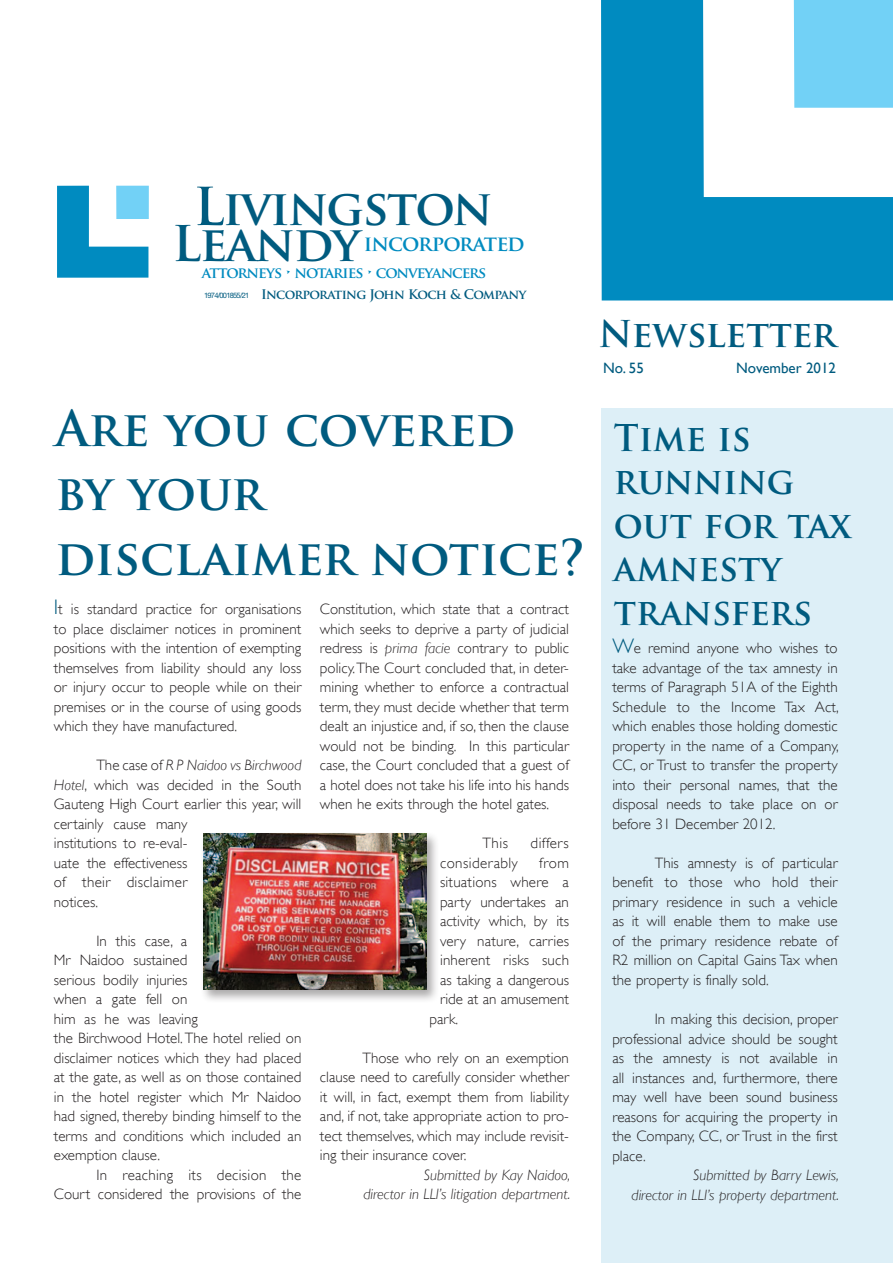
<style>
.page{position:relative;width:893px;height:1263px;background:#fff}
.page>*{position:absolute;margin:0;border:0;box-sizing:border-box;transform-origin:0 0}
.t1{font:700 48px/64.5px "Trajan Pro";letter-spacing:-.015em;color:#005b7f}
.t2{font:700 36px/43.5px "Trajan Pro";color:#005b7f}
.t3{font:700 21px "Trajan Pro";letter-spacing:-.04em;color:#008bc0}
.t4{font:300 15px/19.5px "Gill Sans";color:#231f20;text-align:justify}
.t5{font:italic 300 15px/19.5px "Gill Sans";color:#231f20;text-align:right}
.t6{font:700 15px "Trajan Pro";letter-spacing:-.065em;color:#008bc0}
.t7{font:300 15px "Gill Sans";letter-spacing:.03em;color:#231f20}
.t8{font:15px "Gill Sans";color:#005b7f}
.t9{font:700 12.9px "Trajan Pro";letter-spacing:-.05em;color:#005b7f}
.s1{font-size:51px}
.s2{font-family:"Helvetica Neue";font-weight:400;font-size:7.5px}
.s3{font-size:21px;color:#005b7f}
.s4{font-style:italic}
</style>
<div class="page">
<div style="left:602px;top:408px;width:291px;height:855px;background:#ddeff7"></div>
<svg style="left:601px;top:0;width:292px;height:300px;fill:#008bc0"></svg>
<div style="left:794px;top:0;width:99px;height:108px;background:#72d1f6"></div>
<svg style="left:57px;top:186px;width:91px;height:92px"></svg>
<div style="left:116px;top:186px;width:33px;height:33px;background:#72d1f6"></div>
<div style="left:200px;top:831px;width:240px;height:172px;background:#231f20;opacity:.38"></div>
<img style="left:203px;top:833px;width:223px;height:157px">
<h1 class="t1" style="left:172px;top:190px;width:322px;line-height:35.7px;text-indent:21px"><span class="s1">L</span>ivingston<br>Leandy</h1>
<h3 class="t3" style="left:364px;top:230px;width:162px">incorporated</h3>
<p class="t6" style="left:202px;top:263px;width:286px">attorneys • notaries • conveyancers</p>
<p class="t9" style="left:204px;top:286px;width:324px"><span class="s2">1974/001855/21</span> Incorporating John Koch &amp; Company</p>
<h1 class="t1" style="left:55px;top:397px;width:531px">Are you covered<br>by your<br>disclaimer notice?</h1>
<p class="t4" style="left:54px;top:599px;width:249px"><span class="s3">I</span>t is standard practice for organisations to place disclaimer notices in prominent positions with the intention of exempting themselves from liability should any loss or injury occur to people while on their premises or in the course of using goods which they have manufactured.</p>
<p class="t4" style="left:54px;top:755px;width:249px;text-align:left;text-indent:43px">The case of <span class="s4">R P Naidoo vs Birchwood<br>Hotel</span>, which was decided in the South<br>Gauteng High Court earlier this year, will certainly cause many<br>institutions to re-eval-<br>uate the effectiveness<br>of their disclaimer<br>notices.</p>
<p class="t4" style="left:54px;top:931px;width:249px;text-align:left;text-indent:43px">In this case, a<br>Mr Naidoo sustained<br>serious bodily injuries<br>when a gate fell on<br>him as he was leaving<br>the Birchwood Hotel. The hotel relied on disclaimer notices which they had placed at the gate, as well as on those contained in the hotel register which Mr Naidoo had signed, thereby binding himself to the terms and conditions which included an exemption clause.</p>
<p class="t4" style="left:54px;top:1165px;width:249px;text-align:right">In reaching its decision the<br>Court considered the provisions of the</p>
<p class="t4" style="left:320px;top:599px;width:251px">Constitution, which state that a contract which seeks to deprive a party of judicial redress is <span class="s4">prima facie</span> contrary to public policy. The Court concluded that, in deter&shy;mining whether to enforce a contractual term, they must decide whether that term dealt an injustice and, if so, then the clause would not be binding. In this particular case, the Court concluded that a guest of a hotel does not take his life into his hands when he exits through the hotel gates.</p>
<p class="t4" style="left:482px;top:833px;width:27px">This</p>
<p class="t7" style="left:531px;top:834px;width:40px">differs</p>
<p class="t7" style="left:440px;top:854px;width:79px">considerably</p>
<p class="t4" style="left:539px;top:853px;width:31px">from</p>
<p class="t4" style="left:440px;top:872px;width:130px">situations where a</p>
<p class="t4" style="left:440px;top:892px;width:130px">party undertakes an</p>
<p class="t4" style="left:440px;top:911px;width:131px">activity which, by its</p>
<p class="t4" style="left:440px;top:931px;width:131px">very nature, carries</p>
<p class="t4" style="left:440px;top:950px;width:131px">inherent risks such</p>
<p class="t4" style="left:440px;top:970px;width:130px">as taking a dangerous</p>
<p class="t4" style="left:440px;top:989px;width:131px">ride at an amusement</p>
<p class="t4" style="left:429px;top:1009px;width:30px">park.</p>
<p class="t4" style="left:320px;top:1048px;width:251px;text-indent:43px">Those who rely on an exemption clause need to carefully consider whether it will, in fact, exempt them from liability and, if not, take appropriate action to pro&shy;tect themselves, which may include revisit&shy;ing their insurance cover.</p>
<p class="t5" style="left:363px;top:1165px;width:208px">Submitted by Kay Naidoo,<br>director in LLI’s litigation department.</p>
<h2 class="t2" style="left:598px;top:313px;width:240px">Newsletter</h2>
<p class="t8" style="left:603px;top:359px;width:42px">No. 55</p>
<p class="t8" style="left:736px;top:359px;width:101px">November 2012</p>
<h2 class="t2" style="left:614px;top:416px;width:239px">Time is running out for tax amnesty transfers</h2>
<p class="t4" style="left:612px;top:639px;width:228px"><span class="s3">W</span>e remind anyone who wishes to take advantage of the tax amnesty in terms of Paragraph 51A of the Eighth Schedule to the Income Tax Act, which enables those holding domestic property in the name of a Company, CC, or Trust to transfer the property into their personal names, that the disposal needs to take place on or before 31 December 2012.</p>
<p class="t4" style="left:612px;top:853px;width:227px;text-indent:43px">This amnesty is of particular benefit to those who hold their primary residence in such a vehicle as it will enable them to make use of the primary residence rebate of R2 million on Capital Gains Tax when the property is finally sold.</p>
<p class="t4" style="left:612px;top:1009px;width:227px;text-indent:43px">In making this decision, proper professional advice should be sought as the amnesty is not available in all instances and, furthermore, there may well have been sound business reasons for acquiring the property in the Company, CC, or Trust in the first place.</p>
<p class="t5" style="left:632px;top:1165px;width:209px">Submitted by Barry Lewis,<br>director in LLI’s property department.</p>
</div>
